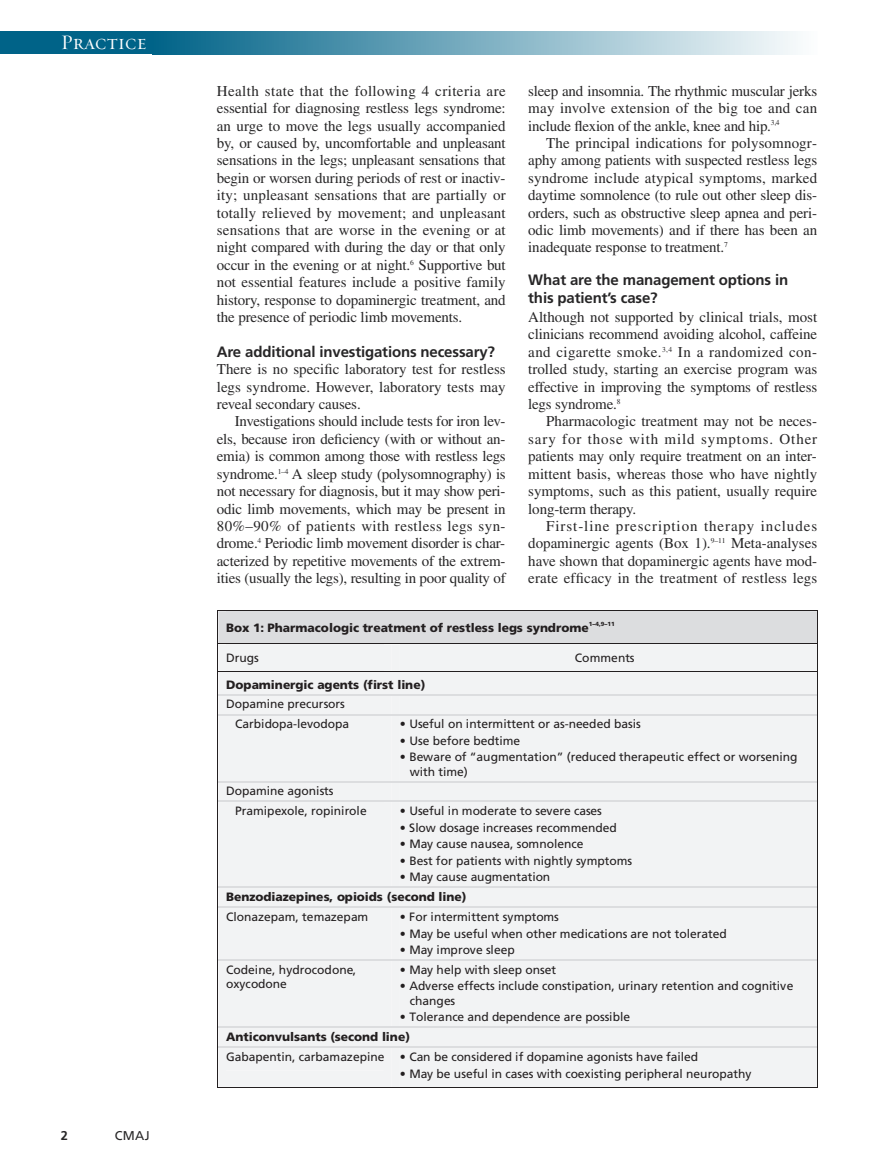
<style>
.page{position:relative;width:878px;height:1175px;background:#fff}
.page>*{position:absolute;margin:0;border:0;box-sizing:border-box;transform-origin:0 0}
.t1{font:21px "Requiem Display HTF Small Caps";letter-spacing:.005em;color:#fff}
.t2{font:15px/17.4px "Times LT Std";letter-spacing:-.01em;color:#272627;text-align:justify}
.t3{font:700 15px/18px "Frutiger LT Std";letter-spacing:-.01em;color:#272627}
.t4{font:12.75px "Frutiger LT Std";color:#272627}
.t5{font:700 12.75px "Frutiger LT Std";color:#272627}
.t6{font:12px/14.2px "Frutiger";color:#231f20}
.t7{font:900 12px "Frutiger";color:#231f20}
.t8{font:900 6px "Frutiger";color:#231f20}
</style>
<div class="page">
<div style="left:0;top:32px;width:163px;height:22px;background:#006388"></div>
<div style="left:152px;top:32px;width:665px;height:22px;background:linear-gradient(to right,#006388,#fcfdfe)"></div>
<svg style="left:217px;top:610px;width:601px;height:477px"></svg>
<h1 class="t1" style="left:61px;top:30px;width:87px">Practice</h1>
<p class="t5" style="left:61px;top:1130px;width:9px">2</p>
<p class="t4" style="left:115px;top:1130px;width:36px">CMAJ</p>
<p class="t2" style="left:217px;top:84px;width:290px">Health state that the following 4 criteria are essential for diagnosing restless legs syndrome: an urge to move the legs usually accompanied by, or caused by, uncomfortable and unpleasant sensations in the legs; unpleasant sensations that begin or worsen during periods of rest or inactiv&shy;ity; unpleasant sensations that are partially or totally relieved by movement; and unpleasant sensations that are worse in the evening or at night compared with during the day or that only occur in the evening or at night.<sup>6</sup> Supportive but not essential features include a positive family history, response to dopaminergic treatment, and the presence of periodic limb movements.</p>
<p class="t3" style="left:217px;top:344px;width:280px">Are additional investigations necessary?</p>
<p class="t2" style="left:217px;top:362px;width:290px">There is no specific laboratory test for restless legs syndrome. However, laboratory tests may reveal secondary causes.</p>
<p class="t2" style="left:217px;top:414px;width:290px;text-indent:18px">Investigations should include tests for iron lev&shy;els, because iron deficiency (with or without an&shy;emia) is common among those with restless legs syndrome.<sup>1–4</sup> A sleep study (polysomnography) is not necessary for diagnosis, but it may show peri&shy;odic limb movements, which may be present in 80%–90% of patients with restless legs syn&shy;drome.<sup>4</sup> Periodic limb movement disorder is char&shy;acterized by repetitive movements of the extrem&shy;ities (usually the legs), resulting in poor quality of</p>
<p class="t2" style="left:528px;top:84px;width:290px">sleep and insomnia. The rhythmic muscular jerks may involve extension of the big toe and can include flexion of the ankle, knee and hip.<sup>3,4</sup></p>
<p class="t2" style="left:528px;top:136px;width:290px;text-indent:18px">The principal indications for polysomnogr&shy;aphy among patients with suspected restless legs syndrome include atypical symptoms, marked daytime somnolence (to rule out other sleep dis&shy;orders, such as obstructive sleep apnea and peri&shy;odic limb movements) and if there has been an inadequate response to treatment.<sup>7</sup></p>
<p class="t3" style="left:528px;top:272px;width:261px">What are the management options in this patient’s case?</p>
<p class="t2" style="left:528px;top:310px;width:290px">Although not supported by clinical trials, most clinicians recommend avoiding alcohol, caffeine and cigarette smoke.<sup>3,4</sup> In a randomized con&shy;trolled study, starting an exercise program was effective in improving the symptoms of restless legs syndrome.<sup>8</sup></p>
<p class="t2" style="left:528px;top:414px;width:290px;text-indent:18px">Pharmacologic treatment may not be neces&shy;sary for those with mild symptoms. Other patients may only require treatment on an inter&shy;mittent basis, whereas those who have nightly symptoms, such as this patient, usually require long-term therapy.</p>
<p class="t2" style="left:528px;top:519px;width:290px;text-indent:18px">First-line prescription therapy includes dopaminergic agents (Box 1).<sup>9–11</sup> Meta-analyses have shown that dopaminergic agents have mod&shy;erate efficacy in the treatment of restless legs</p>
<p class="t7" style="left:226px;top:622px;width:364px">Box 1: Pharmacologic treatment of restless legs syndrome</p>
<p class="t8" style="left:588px;top:621px;width:28px">1–4,9–11</p>
<p class="t6" style="left:226px;top:651px;width:34px">Drugs</p>
<p class="t6" style="left:575px;top:651px;width:61px">Comments</p>
<p class="t7" style="left:226px;top:679px;width:201px">Dopaminergic agents (first line)</p>
<p class="t6" style="left:235px;top:695px;width:116px;line-height:19.8px;text-indent:-9px">Dopamine precursors<br>Carbidopa-levodopa</p>
<p class="t6" style="left:400px;top:718px;width:242px">• Useful on intermittent or as-needed basis</p>
<p class="t6" style="left:400px;top:734px;width:122px">• Use before bedtime</p>
<p class="t6" style="left:410px;top:751px;width:389px;text-indent:-10px">• Beware of “augmentation” (reduced therapeutic effect or worsening with time)</p>
<p class="t6" style="left:235px;top:782px;width:133px;line-height:20px;text-indent:-9px">Dopamine agonists<br>Pramipexole, ropinirole</p>
<p class="t6" style="left:400px;top:805px;width:204px">• Useful in moderate to severe cases</p>
<p class="t6" style="left:400px;top:821px;width:218px">• Slow dosage increases recommended</p>
<p class="t6" style="left:400px;top:837px;width:185px">• May cause nausea, somnolence</p>
<p class="t6" style="left:400px;top:854px;width:234px">• Best for patients with nightly symptoms</p>
<p class="t6" style="left:400px;top:870px;width:152px">• May cause augmentation</p>
<p class="t7" style="left:226px;top:892px;width:242px">Benzodiazepines, opioids (second line)</p>
<p class="t6" style="left:226px;top:910px;width:144px">Clonazepam, temazepam</p>
<p class="t6" style="left:400px;top:910px;width:160px">• For intermittent symptoms</p>
<p class="t6" style="left:400px;top:927px;width:328px">• May be useful when other medications are not tolerated</p>
<p class="t6" style="left:400px;top:943px;width:116px">• May improve sleep</p>
<p class="t6" style="left:226px;top:963px;width:132px">Codeine, hydrocodone, oxycodone</p>
<p class="t6" style="left:400px;top:963px;width:158px">• May help with sleep onset</p>
<p class="t6" style="left:410px;top:980px;width:385px;text-indent:-10px">• Adverse effects include constipation, urinary retention and cognitive changes</p>
<p class="t6" style="left:400px;top:1010px;width:232px">• Tolerance and dependence are possible</p>
<p class="t7" style="left:226px;top:1032px;width:185px">Anticonvulsants (second line)</p>
<p class="t6" style="left:226px;top:1050px;width:160px">Gabapentin, carbamazepine</p>
<p class="t6" style="left:400px;top:1050px;width:300px">• Can be considered if dopamine agonists have failed</p>
<p class="t6" style="left:400px;top:1067px;width:353px">• May be useful in cases with coexisting peripheral neuropathy</p>
</div>
